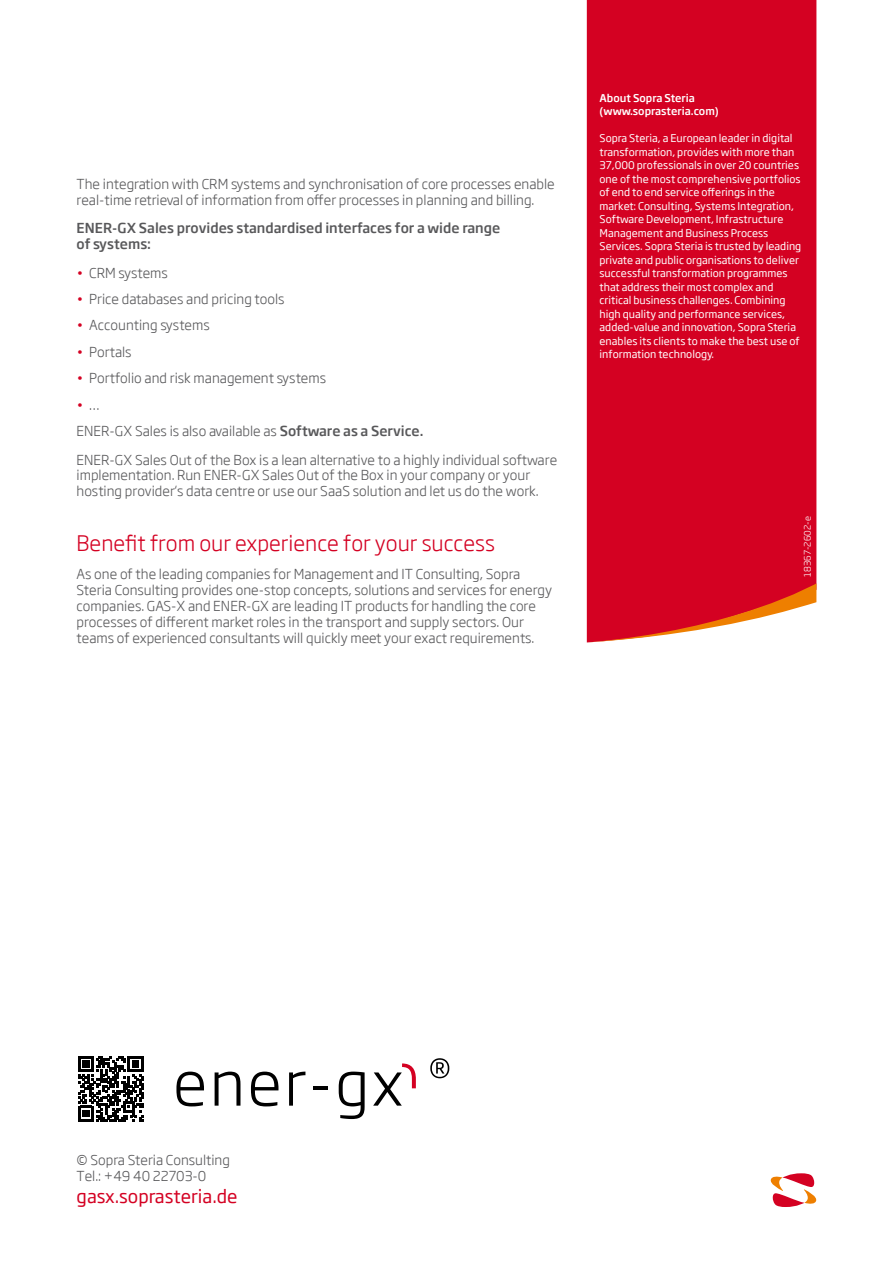
<style>
.page{position:relative;width:893px;height:1263px;background:#fff}
.page>*{position:absolute;margin:0;border:0;box-sizing:border-box;transform-origin:0 0}
.t1{font:300 21px "Soho Gothic Pro";color:#d40122}
.t2{font:18px "Soho Gothic Pro";color:#d40122}
.t3{font:300 13.5px/15.8px "Soho Gothic Pro";color:#58585a}
.t4{font:500 13.5px/15.8px "Soho Gothic Pro";color:#58585a}
.t5{font:10.5px/13.5px "Soho Gothic Pro";color:#fff}
.t6{font:500 10.5px/13.5px "Soho Gothic Pro";color:#fff}
.t7{font:300 9px "Soho Gothic Pro";letter-spacing:.015em;color:#fff}
.s1{color:#d40122}
.s2{font-weight:500}
</style>
<div class="page">
<svg style="left:770px;top:1173px;width:47px;height:34px"></svg>
<svg style="left:176px;top:1071px;width:28px;height:35px"></svg>
<svg style="left:215px;top:1071px;width:25px;height:35px"></svg>
<svg style="left:251px;top:1071px;width:27px;height:35px"></svg>
<svg style="left:289px;top:1071px;width:16px;height:35px"></svg>
<hr style="left:313px;top:1086px;width:15px;height:3px;background:#000">
<svg style="left:339px;top:1071px;width:26px;height:48px"></svg>
<svg style="left:430px;top:1058px;width:19px;height:20px"></svg>
<svg style="left:373px;top:1063px;width:43px;height:43px"></svg>
<svg style="left:78px;top:1056px;width:66px;height:66px"></svg>
<div style="left:587px;top:0;width:229px;height:583px;background:#d40122"></div>
<svg style="left:587px;top:583px;width:229px;height:59px"></svg>
<p class="t3" style="left:77px;top:175px;width:480px">The integration with CRM systems and synchronisation of core processes enable real-time retrieval of information from offer processes in planning and billing.</p>
<p class="t4" style="left:77px;top:220px;width:425px">ENER-GX Sales provides standardised interfaces for a wide range of systems:</p>
<p class="t3" style="left:77px;top:264px;width:93px"><span class="s1">•</span> CRM systems</p>
<p class="t3" style="left:77px;top:290px;width:210px"><span class="s1">•</span> Price databases and pricing tools</p>
<p class="t3" style="left:77px;top:317px;width:135px"><span class="s1">•</span> Accounting systems</p>
<p class="t3" style="left:77px;top:343px;width:57px"><span class="s1">•</span> Portals</p>
<p class="t3" style="left:77px;top:370px;width:251px"><span class="s1">•</span> Portfolio and risk management systems</p>
<p class="t3" style="left:77px;top:391px;width:348px;line-height:26.4px"><span class="s1">•</span> …<br>ENER-GX Sales is also available as <span class="s2">Software as a Service.</span></p>
<p class="t3" style="left:77px;top:451px;width:482px">ENER-GX Sales Out of the Box is a lean alternative to a highly individual software implementation. Run ENER-GX Sales Out of the Box in your company or your hosting provider‘s data centre or use our SaaS solution and let us do the work.</p>
<h1 class="t1" style="left:77px;top:527px;width:420px">Benefit from our experience for your success</h1>
<p class="t3" style="left:77px;top:566px;width:477px">As one of the leading companies for Management and IT Consulting, Sopra Steria Consulting provides one-stop concepts, solutions and services for energy companies. GAS-X and ENER-GX are leading IT products for handling the core processes of different market roles in the transport and supply sectors. Our teams of experienced consultants will quickly meet your exact requirements.</p>
<p class="t6" style="left:600px;top:91px;width:121px">About Sopra Steria (www.soprasteria.com)</p>
<p class="t5" style="left:600px;top:131px;width:203px">Sopra Steria, a European leader in digital transformation, provides with more than 37,000 professionals in over 20 countries one of the most comprehensive portfolios of end to end service offerings in the market: Consulting, Systems Integration, Software Development, Infrastructure Management and Business Process Services. Sopra Steria is trusted by leading private and public organisations to deliver successful transformation programmes that address their most complex and critical business challenges. Combining high quality and performance services, added-value and innovation, Sopra Steria enables its clients to make the best use of information technology.</p>
<p class="t7" style="left:800px;top:577px;width:62px;rotate:-90deg">18367-2602-e</p>
<p class="t3" style="left:77px;top:1151px;width:155px;line-height:16.2px">© Sopra Steria Consulting<br>Tel.: +49 40 22703-0</p>
<h2 class="t2" style="left:77px;top:1183px;width:163px">gasx.soprasteria.de</h2>
</div>
